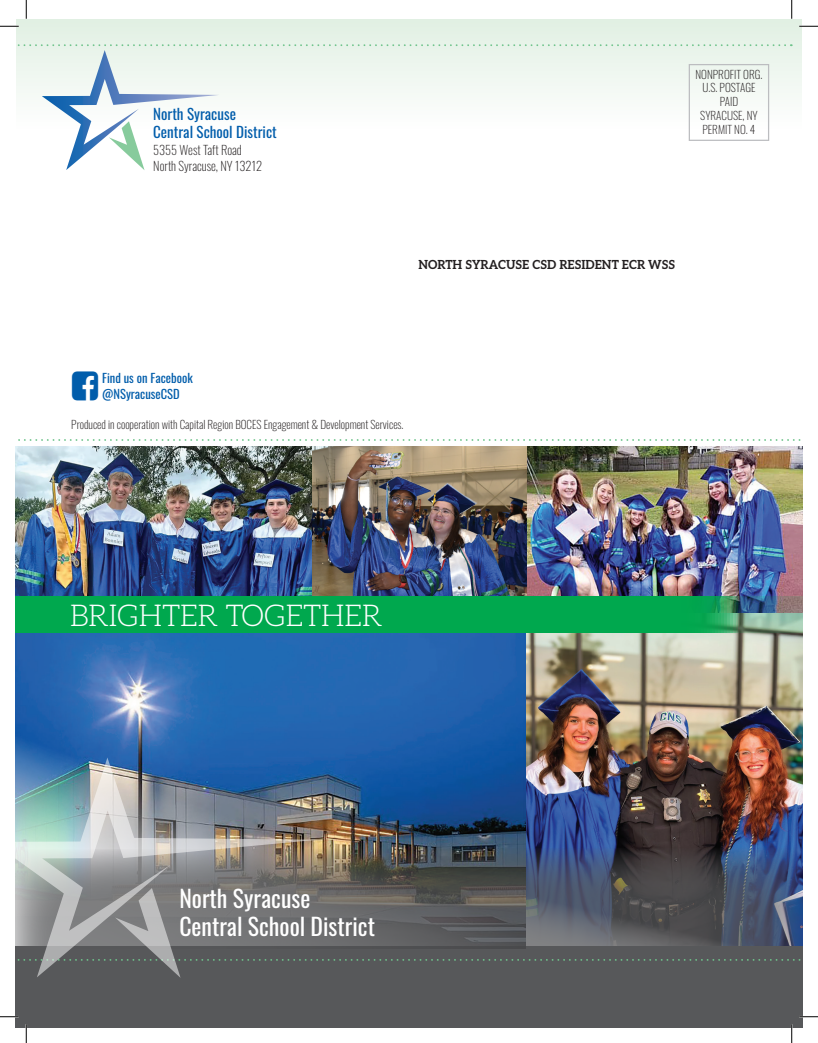
<style>
.page{position:relative;width:818px;height:1043px;background:#fff}
.page>*{position:absolute;margin:0;border:0;box-sizing:border-box;transform-origin:0 0}
.t1{font:300 30px "Aleo";color:#fff}
.t2{font:23.75px/28.5px "Oswald";color:#fff}
.t3{font:15px/18px "Oswald";color:#015dab}
.t4{font:200 12.5px/16.2px "Oswald";color:#231f20}
.t5{font:700 12.5px "Aleo";color:#231f20;scale:.96 1}
.t6{font:12.5px/16.2px "Oswald";color:#015dab}
.t7{font:200 11.25px/13.8px "Oswald";color:#231f20;text-align:center}
</style>
<div class="page">
<div style="left:16px;top:19px;width:785px;height:109px;background:#e1f0e3"></div>
<img style="left:312px;top:447px;width:490px;height:148px">
<img style="left:525px;top:632px;width:277px;height:215px">
<img style="left:15px;top:632px;width:510px;height:215px">
<img style="left:15px;top:447px;width:297px;height:148px">
<svg style="left:15px;top:847px;width:787px;height:181px;background:#51545a"></svg>
<svg style="left:18px;top:439px;width:781px;height:2px"></svg>
<svg style="left:16px;top:44px;width:775px;height:126px"></svg>
<div style="left:15px;top:595px;width:787px;height:37px;background:#00a84e"></div>
<img style="left:15px;top:757px;width:303px;height:131px">
<svg style="left:15px;top:888px;width:784px;height:89px;background:#65676a"></svg>
<svg style="left:0;top:25px;width:19px;height:2px"></svg>
<svg style="left:799px;top:25px;width:19px;height:2px"></svg>
<svg style="left:0;top:1015px;width:19px;height:2px"></svg>
<svg style="left:799px;top:1015px;width:19px;height:2px"></svg>
<svg style="left:25px;top:0;width:2px;height:19px"></svg>
<svg style="left:25px;top:1024px;width:2px;height:18px"></svg>
<svg style="left:791px;top:0;width:1px;height:19px"></svg>
<svg style="left:790px;top:1024px;width:2px;height:18px"></svg>
<h3 class="t3" style="left:153px;top:104px;width:125px">North Syracuse<br>Central School District</h3>
<p class="t4" style="left:153px;top:140px;width:110px">5355 West Taft Road<br>North Syracuse, NY 13212</p>
<p class="t7" style="left:695px;top:66px;width:69px">NONPROFIT ORG.<br>U.S. POSTAGE<br>PAID<br>SYRACUSE, NY<br>PERMIT NO. 4</p>
<p class="t5" style="left:418px;top:254px;width:269px">NORTH SYRACUSE CSD RESIDENT ECR WSS</p>
<p class="t6" style="left:102px;top:368px;width:92px">Find us on Facebook @NSyracuseCSD</p>
<p class="t7" style="left:71px;top:416px;width:334px">Produced in cooperation with Capital Region BOCES Engagement &amp; Development Services.</p>
<h1 class="t1" style="left:70px;top:593px;width:314px">BRIGHTER TOGETHER</h1>
<h2 class="t2" style="left:179px;top:881px;width:197px">North Syracuse<br>Central School District</h2>
</div>
